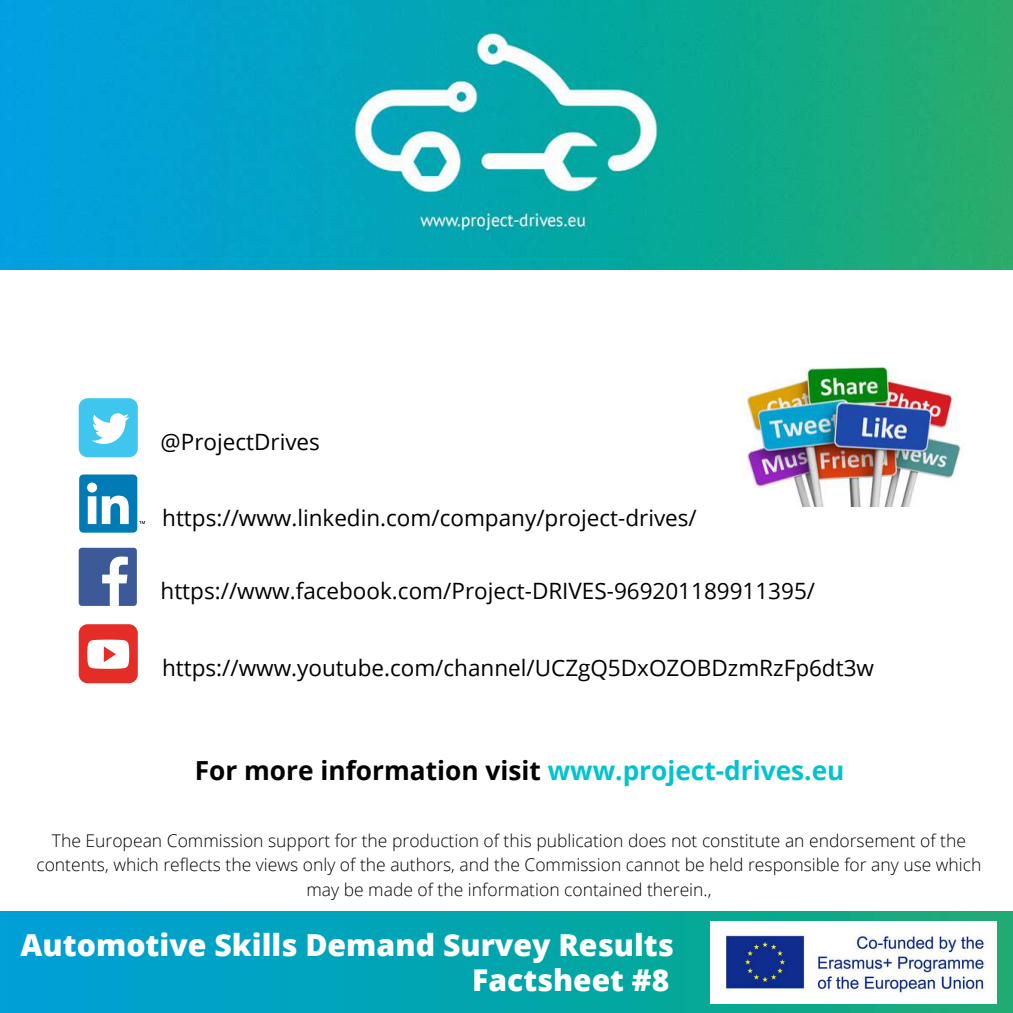
<style>
.page{position:relative;width:1013px;height:1013px;background:#fff}
.page>*{position:absolute;margin:0;border:0;box-sizing:border-box;transform-origin:0 0}
.t1{font:800 30.25px "Open Sans";color:#fff}
.t2{font:800 30px "Open Sans";color:#fff}
.t3{font:700 26.25px "Open Sans";color:#000}
.t4{font:22.5px "Open Sans";color:#000}
.t5{font:300 17.5px/24.4px "Open Sans";color:#000;text-align:center}
.s1{color:#00c4cc}
</style>
<div class="page">
<img style="left:0;top:911px;width:1012px;height:101px">
<img style="left:711px;top:921px;width:285px;height:82px">
<img style="left:741px;top:366px;width:221px;height:140px">
<div style="left:79px;top:548px;width:58px;height:58px;background:#3d5a98;border-radius:3px"></div>
<svg style="left:102px;top:556px;width:26px;height:50px"></svg>
<div style="left:79px;top:398px;width:59px;height:59px;background:#3fc6ee;border-radius:9px"></div>
<svg style="left:92px;top:413px;width:37px;height:31px"></svg>
<div style="left:79px;top:474px;width:58px;height:58px;background:#007bb6;border-radius:4px"></div>
<svg style="left:87px;top:482px;width:42px;height:42px"></svg>
<svg style="left:139px;top:521px;width:6px;height:3px"></svg>
<div style="left:79px;top:624px;width:59px;height:59px;background:#e52d27;border-radius:9px"></div>
<svg style="left:87px;top:639px;width:42px;height:29px"></svg>
<img style="left:0;top:0;width:1012px;height:269px">
<p class="t4" style="left:160px;top:426px;width:161px">@ProjectDrives</p>
<p class="t4" style="left:162px;top:502px;width:536px">https://www.linkedin.com/company/project-drives/</p>
<p class="t4" style="left:160px;top:575px;width:656px">https://www.facebook.com/Project-DRIVES-969201189911395/</p>
<p class="t4" style="left:162px;top:652px;width:713px">https://www.youtube.com/channel/UCZgQ5DxOZOBDzmRzFp6dt3w</p>
<h3 class="t3" style="left:195px;top:751px;width:651px">For more information visit <span class="s1">www.project-drives.eu</span></h3>
<p class="t5" style="left:36px;top:827px;width:946px">The European Commission support for the production of this publication does not constitute an endorsement of the contents, which reflects the views only of the authors, and the Commission cannot be held responsible for any use which may be made of the information contained therein.,</p>
<h1 class="t1" style="left:21px;top:923px;width:654px">Automotive Skills Demand Survey Results</h1>
<h2 class="t2" style="left:472px;top:959px;width:198px">Factsheet #8</h2>
</div>
